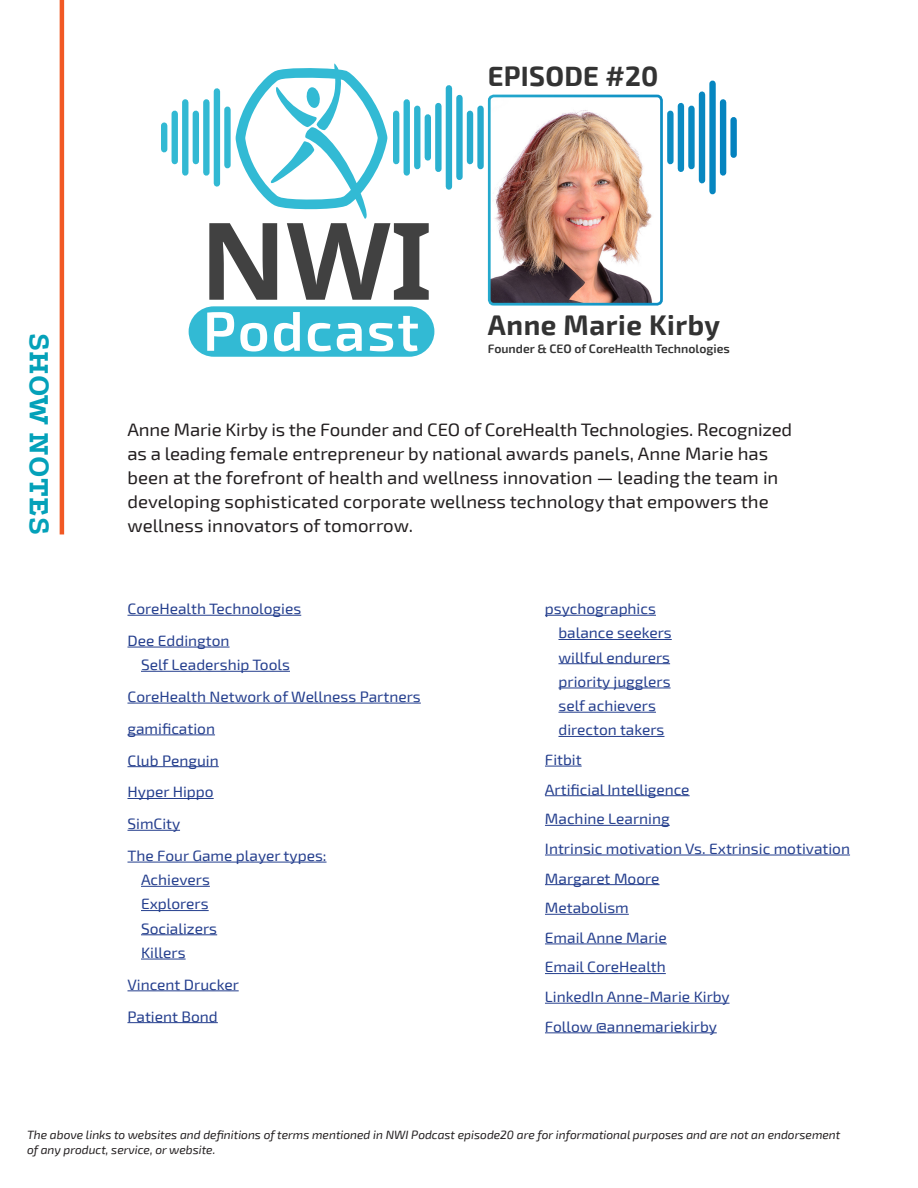
<style>
.page{position:relative;width:918px;height:1188px;background:#fff}
.page>*{position:absolute;margin:0;border:0;box-sizing:border-box;transform-origin:0 0}
.t1{font:700 107.25px "Noto Sans";color:#414141}
.t2{font:600 55.35px "Exo 2";letter-spacing:.03em;color:#fff}
.t3{font:800 31.5px "Podkova";letter-spacing:.005em;color:#04a1b9}
.t4{font:700 27.75px "Exo 2";letter-spacing:.02em;color:#333}
.t5{font:700 27.3px "Exo 2";letter-spacing:.01em;color:#333}
.soft_break{font:18px/24px "Exo 2";color:#231f20}
.soft_break-2{font:15px "Exo 2";color:#253f8e}
.t6{font:600 12.3px "Exo 2";color:#333}
.t7{font:italic 12px/14.4px "Exo 2";color:#231f20}
</style>
<div class="page">
<hr style="left:128px;top:615px;width:173px;height:1px;background:#253f8e">
<hr style="left:128px;top:647px;width:102px;height:1px;background:#253f8e">
<hr style="left:141px;top:671px;width:149px;height:1px;background:#253f8e">
<hr style="left:128px;top:703px;width:293px;height:1px;background:#253f8e">
<hr style="left:128px;top:735px;width:87px;height:1px;background:#253f8e">
<hr style="left:128px;top:766px;width:91px;height:1px;background:#253f8e">
<hr style="left:128px;top:798px;width:86px;height:1px;background:#253f8e">
<hr style="left:128px;top:830px;width:52px;height:1px;background:#253f8e">
<hr style="left:128px;top:862px;width:199px;height:1px;background:#253f8e">
<hr style="left:141px;top:886px;width:69px;height:1px;background:#253f8e">
<hr style="left:141px;top:910px;width:68px;height:1px;background:#253f8e">
<hr style="left:141px;top:934px;width:76px;height:1px;background:#253f8e">
<hr style="left:141px;top:959px;width:45px;height:1px;background:#253f8e">
<hr style="left:128px;top:990px;width:111px;height:1px;background:#253f8e">
<hr style="left:128px;top:1022px;width:90px;height:1px;background:#253f8e">
<hr style="left:545px;top:615px;width:111px;height:1px;background:#253f8e">
<hr style="left:558px;top:639px;width:114px;height:1px;background:#253f8e">
<hr style="left:558px;top:663px;width:112px;height:1px;background:#253f8e">
<hr style="left:558px;top:688px;width:113px;height:1px;background:#253f8e">
<hr style="left:558px;top:712px;width:98px;height:1px;background:#253f8e">
<hr style="left:558px;top:736px;width:106px;height:1px;background:#253f8e">
<hr style="left:545px;top:766px;width:37px;height:1px;background:#253f8e">
<hr style="left:545px;top:795px;width:145px;height:1px;background:#253f8e">
<hr style="left:545px;top:825px;width:125px;height:1px;background:#253f8e">
<hr style="left:545px;top:855px;width:305px;height:1px;background:#253f8e">
<hr style="left:545px;top:884px;width:115px;height:1px;background:#253f8e">
<hr style="left:545px;top:914px;width:84px;height:1px;background:#253f8e">
<hr style="left:545px;top:944px;width:122px;height:1px;background:#253f8e">
<hr style="left:545px;top:973px;width:121px;height:1px;background:#253f8e">
<hr style="left:545px;top:1003px;width:185px;height:1px;background:#253f8e">
<hr style="left:545px;top:1032px;width:172px;height:1px;background:#253f8e">
<div style="left:456px;top:98px;width:7px;height:79px;background:#28adcf"></div>
<div style="left:709px;top:84px;width:7px;height:107px;background:#0686c0"></div>
<div style="left:425px;top:117px;width:6px;height:41px;background:#2cb2d0"></div>
<div style="left:678px;top:106px;width:6px;height:63px;background:#0b8ac2"></div>
<div style="left:393px;top:114px;width:6px;height:47px;background:#31b7d2"></div>
<div style="left:203px;top:102px;width:7px;height:71px;background:#32b9d3"></div>
<div style="left:161px;top:126px;width:6px;height:23px;background:#32b9d3"></div>
<div style="left:730px;top:120px;width:7px;height:35px;background:#0482bf"></div>
<div style="left:446px;top:88px;width:6px;height:99px;background:#2aafcf"></div>
<div style="left:699px;top:95px;width:6px;height:85px;background:#0887c0"></div>
<div style="left:414px;top:109px;width:6px;height:57px;background:#2eb4d1"></div>
<div style="left:224px;top:110px;width:7px;height:55px;background:#32b9d3"></div>
<div style="left:667px;top:114px;width:7px;height:47px;background:#0c8cc2"></div>
<div style="left:477px;top:109px;width:7px;height:57px;background:#25aacd"></div>
<div style="left:193px;top:114px;width:6px;height:47px;background:#32b9d3"></div>
<div style="left:720px;top:102px;width:6px;height:71px;background:#0584bf"></div>
<div style="left:435px;top:106px;width:7px;height:63px;background:#2bb1d0"></div>
<div style="left:688px;top:109px;width:7px;height:57px;background:#0989c1"></div>
<div style="left:404px;top:102px;width:6px;height:71px;background:#2fb6d2"></div>
<div style="left:214px;top:91px;width:6px;height:92px;background:#32b9d3"></div>
<div style="left:172px;top:114px;width:6px;height:47px;background:#32b9d3"></div>
<div style="left:467px;top:114px;width:6px;height:47px;background:#27acce"></div>
<div style="left:182px;top:102px;width:6px;height:71px;background:#32b9d3"></div>
<svg style="left:236px;top:64px;width:151px;height:155px"></svg>
<div style="left:189px;top:306px;width:245px;height:51px;background:#32bad4;border-radius:25px"></div>
<img style="left:492px;top:110px;width:160px;height:192px">
<div style="left:488px;top:95px;width:175px;height:211px;border:3px solid #fff;border-radius:5px"></div>
<hr style="left:60px;top:0;width:4px;height:534px;background:#f15924">
<p class="t3" style="left:63px;top:333px;width:203px;rotate:90deg">SHOW NOTES</p>
<p class="t1" style="left:200px;top:185px;width:234px">NWI</p>
<p class="t2" style="left:203px;top:299px;width:218px">Podcast</p>
<p class="t5" style="left:488px;top:60px;width:172px">EPISODE #20</p>
<p class="t4" style="left:488px;top:309px;width:234px">Anne Marie Kirby</p>
<p class="t6" style="left:488px;top:342px;width:243px">Founder &amp; CEO of CoreHealth Technologies</p>
<p class="soft_break" style="left:128px;top:418px;width:666px">Anne Marie Kirby is the Founder and CEO of CoreHealth Technologies. Recognized as a leading female entrepreneur by national awards panels, Anne Marie has been at the forefront of health and wellness innovation — leading the team in developing sophisticated corporate wellness technology that empowers the wellness innovators of tomorrow.</p>
<p class="soft_break-2" style="left:128px;top:600px;width:175px">CoreHealth Technologies</p>
<p class="soft_break-2" style="left:128px;top:632px;width:104px">Dee Eddington</p>
<p class="soft_break-2" style="left:141px;top:656px;width:150px">Self Leadership Tools</p>
<p class="soft_break-2" style="left:128px;top:688px;width:295px">CoreHealth Network of Wellness Partners</p>
<p class="soft_break-2" style="left:128px;top:720px;width:89px">gamification</p>
<p class="soft_break-2" style="left:128px;top:752px;width:93px">Club Penguin</p>
<p class="soft_break-2" style="left:128px;top:783px;width:88px">Hyper Hippo</p>
<p class="soft_break-2" style="left:128px;top:815px;width:54px">SimCity</p>
<p class="soft_break-2" style="left:128px;top:847px;width:201px">The Four Game player types:</p>
<p class="soft_break-2" style="left:141px;top:871px;width:70px">Achievers</p>
<p class="soft_break-2" style="left:141px;top:895px;width:69px">Explorers</p>
<p class="soft_break-2" style="left:141px;top:920px;width:78px">Socializers</p>
<p class="soft_break-2" style="left:141px;top:944px;width:46px">Killers</p>
<p class="soft_break-2" style="left:128px;top:976px;width:113px">Vincent Drucker</p>
<p class="soft_break-2" style="left:128px;top:1007px;width:92px">Patient Bond</p>
<p class="soft_break-2" style="left:545px;top:600px;width:112px">psychographics</p>
<p class="soft_break-2" style="left:558px;top:624px;width:115px">balance seekers</p>
<p class="soft_break-2" style="left:558px;top:649px;width:113px">willful endurers</p>
<p class="soft_break-2" style="left:558px;top:673px;width:114px">priority jugglers</p>
<p class="soft_break-2" style="left:558px;top:697px;width:99px">self achievers</p>
<p class="soft_break-2" style="left:558px;top:721px;width:108px">directon takers</p>
<p class="soft_break-2" style="left:545px;top:751px;width:38px">Fitbit</p>
<p class="soft_break-2" style="left:545px;top:781px;width:146px">Artificial Intelligence</p>
<p class="soft_break-2" style="left:545px;top:810px;width:126px">Machine Learning</p>
<p class="soft_break-2" style="left:545px;top:840px;width:307px">Intrinsic motivation Vs. Extrinsic motivation</p>
<p class="soft_break-2" style="left:545px;top:869px;width:116px">Margaret Moore</p>
<p class="soft_break-2" style="left:545px;top:899px;width:85px">Metabolism</p>
<p class="soft_break-2" style="left:545px;top:929px;width:123px">Email Anne Marie</p>
<p class="soft_break-2" style="left:545px;top:958px;width:122px">Email CoreHealth</p>
<p class="soft_break-2" style="left:545px;top:988px;width:186px">LinkedIn Anne-Marie Kirby</p>
<p class="soft_break-2" style="left:545px;top:1018px;width:174px">Follow @annemariekirby</p>
<p class="t7" style="left:27px;top:1128px;width:815px">The above links to websites and definitions of terms mentioned in NWI Podcast episode20 are for informational purposes and are not an endorsement of any product, service, or website.</p>
</div>
